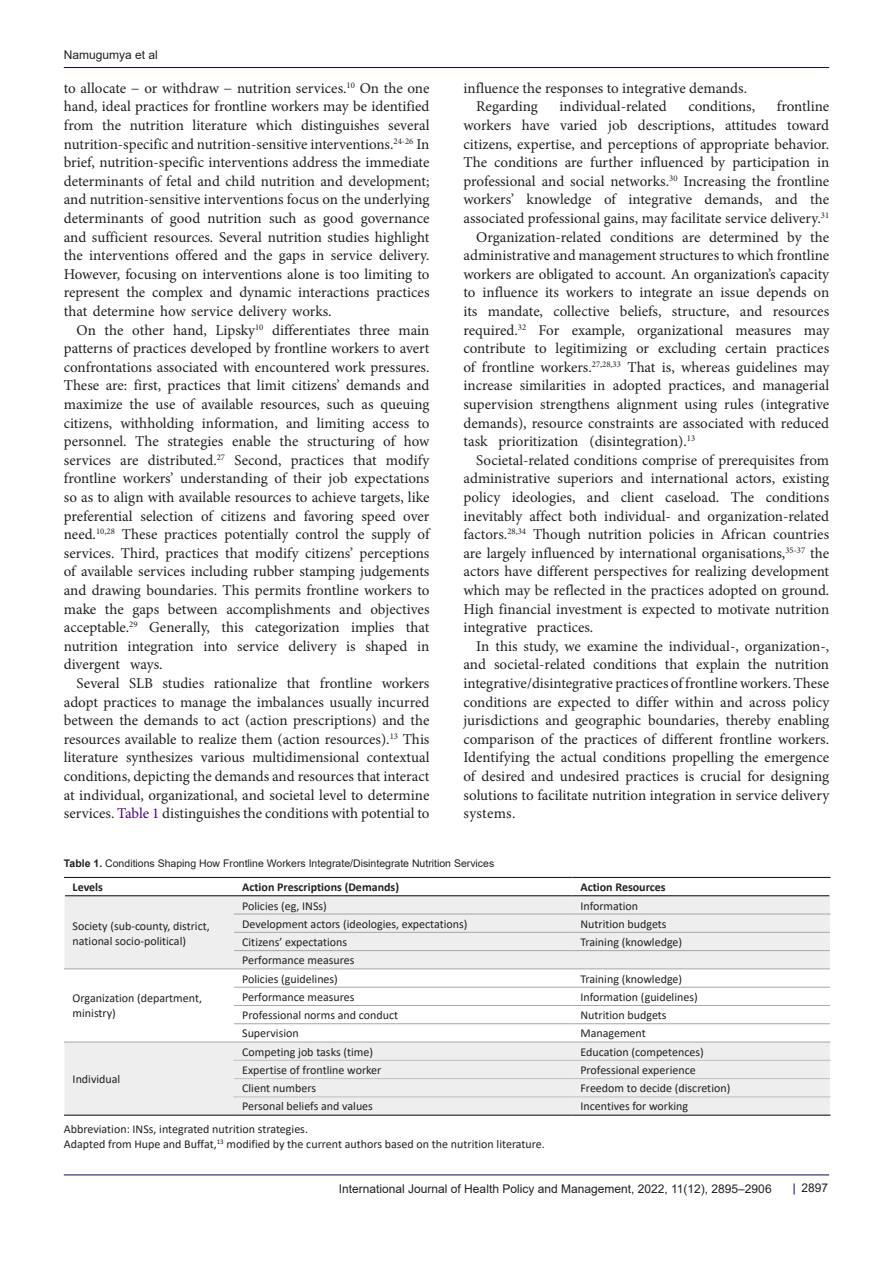
<style>
.page{position:relative;width:893px;height:1263px;background:#fff}
.page>*{position:absolute;margin:0;border:0;box-sizing:border-box;transform-origin:0 0}
.t1{font:15px/18.6px "Minion Pro";color:#231f20;text-align:justify}
.t2{font:12px/15px "Calibri";color:#231f20}
.t3{font:12px "Arial";color:#231f20}
.t4{font:700 12px "Calibri";color:#231f20}
.t5{font:10.5px "Arial";color:#231f20}
.s1{color:#4b0082}
.s2{font-weight:700}
</style>
<div class="page">
<hr style="left:64px;top:67px;width:765px;height:1px;background:#190066">
<hr style="left:64px;top:1175px;width:765px;height:1px;background:#190066">
<svg style="left:65px;top:896px;width:765px;height:218px;fill:#eee"></svg>
<hr style="left:64px;top:877px;width:170px;height:1px;background:#231f20">
<hr style="left:234px;top:877px;width:338px;height:1px;background:#231f20">
<hr style="left:572px;top:877px;width:258px;height:1px;background:#231f20">
<hr style="left:65px;top:895px;width:169px;height:1px;background:#231f20">
<hr style="left:234px;top:895px;width:338px;height:1px;background:#231f20">
<hr style="left:572px;top:895px;width:257px;height:1px;background:#231f20">
<hr style="left:64px;top:1114px;width:170px;height:2px;background:#231f20">
<hr style="left:234px;top:1114px;width:338px;height:2px;background:#231f20">
<hr style="left:572px;top:1114px;width:258px;height:2px;background:#231f20">
<hr style="left:233px;top:914px;width:339px;height:1px;background:#a6a6a6">
<hr style="left:572px;top:914px;width:258px;height:1px;background:#a6a6a6">
<hr style="left:234px;top:932px;width:338px;height:1px;background:#a6a6a6">
<hr style="left:572px;top:932px;width:258px;height:1px;background:#a6a6a6">
<hr style="left:234px;top:950px;width:338px;height:1px;background:#a6a6a6">
<hr style="left:572px;top:950px;width:258px;height:1px;background:#a6a6a6">
<hr style="left:64px;top:969px;width:170px;height:1px;background:#a6a6a6">
<hr style="left:234px;top:969px;width:338px;height:1px;background:#a6a6a6">
<hr style="left:572px;top:969px;width:258px;height:1px;background:#a6a6a6">
<hr style="left:234px;top:987px;width:338px;height:1px;background:#a6a6a6">
<hr style="left:572px;top:987px;width:258px;height:1px;background:#a6a6a6">
<hr style="left:234px;top:1005px;width:338px;height:1px;background:#a6a6a6">
<hr style="left:572px;top:1005px;width:258px;height:1px;background:#a6a6a6">
<hr style="left:234px;top:1023px;width:338px;height:1px;background:#a6a6a6">
<hr style="left:572px;top:1023px;width:258px;height:1px;background:#a6a6a6">
<hr style="left:64px;top:1042px;width:170px;height:1px;background:#a6a6a6">
<hr style="left:234px;top:1042px;width:338px;height:1px;background:#a6a6a6">
<hr style="left:572px;top:1042px;width:258px;height:1px;background:#a6a6a6">
<hr style="left:233px;top:1060px;width:339px;height:1px;background:#bfbfbf">
<hr style="left:572px;top:1060px;width:258px;height:1px;background:#bfbfbf">
<hr style="left:234px;top:1078px;width:338px;height:1px;background:#bfbfbf">
<hr style="left:572px;top:1078px;width:258px;height:1px;background:#bfbfbf">
<hr style="left:233px;top:1097px;width:339px;height:1px;background:#bfbfbf">
<hr style="left:572px;top:1097px;width:258px;height:1px;background:#bfbfbf">
<p class="t3" style="left:64px;top:46px;width:96px">Namugumya et al</p>
<p class="t1" style="left:64px;top:79px;width:367px">to allocate − or withdraw − nutrition services.<sup>10</sup> On the one hand, ideal practices for frontline workers may be identified from the nutrition literature which distinguishes several nutrition-specific and nutrition-sensitive interventions.<sup>24-26</sup> In brief, nutrition-specific interventions address the immediate determinants of fetal and child nutrition and development; and nutrition-sensitive interventions focus on the underlying determinants of good nutrition such as good governance and sufficient resources. Several nutrition studies highlight the interventions offered and the gaps in service delivery.<br>However, focusing on interventions alone is too limiting to represent the complex and dynamic interactions practices that determine how service delivery works.</p>
<p class="t1" style="left:64px;top:321px;width:367px;text-indent:13px">On the other hand, Lipsky<sup>10</sup> differentiates three main patterns of practices developed by frontline workers to avert confrontations associated with encountered work pressures.<br>These are: first, practices that limit citizens’ demands and maximize the use of available resources, such as queuing citizens, withholding information, and limiting access to personnel. The strategies enable the structuring of how services are distributed.<sup>27</sup> Second, practices that modify frontline workers’ understanding of their job expectations so as to align with available resources to achieve targets, like preferential selection of citizens and favoring speed over need.<sup>10,28</sup> These practices potentially control the supply of services. Third, practices that modify citizens’ perceptions of available services including rubber stamping judgements and drawing boundaries. This permits frontline workers to make the gaps between accomplishments and objectives acceptable.<sup>29</sup> Generally, this categorization implies that nutrition integration into service delivery is shaped in divergent ways.</p>
<p class="t1" style="left:64px;top:674px;width:367px;text-indent:13px">Several SLB studies rationalize that frontline workers adopt practices to manage the imbalances usually incurred between the demands to act (action prescriptions) and the resources available to realize them (action resources).<sup>13</sup> This literature synthesizes various multidimensional contextual conditions, depicting the demands and resources that interact at individual, organizational, and societal level to determine services. <span class="s1">Table 1</span> distinguishes the conditions with potential to</p>
<p class="t1" style="left:463px;top:79px;width:285px">influence the responses to integrative demands.</p>
<p class="t1" style="left:476px;top:97px;width:63px">Regarding</p>
<p class="t1" style="left:559px;top:97px;width:109px">individual-related</p>
<p class="t1" style="left:688px;top:97px;width:68px">conditions,</p>
<p class="t1" style="left:463px;top:97px;width:367px;text-indent:313px">frontline workers have varied job descriptions, attitudes toward citizens, expertise, and perceptions of appropriate behavior.<br>The conditions are further influenced by participation in professional and social networks.<sup>30</sup> Increasing the frontline workers’ knowledge of integrative demands, and the associated professional gains, may facilitate service delivery.<sup>31</sup></p>
<p class="t1" style="left:463px;top:228px;width:367px;text-indent:13px">Organization-related conditions are determined by the administrative and management structures to which frontline workers are obligated to account. An organization’s capacity to influence its workers to integrate an issue depends on its mandate, collective beliefs, structure, and resources required.<sup>32</sup> For example, organizational measures may contribute to legitimizing or excluding certain practices of frontline workers.<sup>27,28,33</sup> That is, whereas guidelines may increase similarities in adopted practices, and managerial supervision strengthens alignment using rules (integrative demands), resource constraints are associated with reduced task prioritization (disintegration).<sup>13</sup></p>
<p class="t1" style="left:463px;top:451px;width:367px;text-indent:13px">Societal-related conditions comprise of prerequisites from administrative superiors and international actors, existing policy ideologies, and client caseload. The conditions inevitably affect both individual- and organization-related factors.<sup>28,34</sup> Though nutrition policies in African countries are largely influenced by international organisations,<sup>35-37</sup> the actors have different perspectives for realizing development which may be reflected in the practices adopted on ground.<br>High financial investment is expected to motivate nutrition integrative practices.</p>
<p class="t1" style="left:463px;top:637px;width:367px;text-indent:13px">In this study, we examine the individual-, organization-, and societal-related conditions that explain the nutrition integrative/disintegrative practices of frontline workers. These conditions are expected to differ within and across policy jurisdictions and geographic boundaries, thereby enabling comparison of the practices of different frontline workers.<br>Identifying the actual conditions propelling the emergence of desired and undesired practices is crucial for designing solutions to facilitate nutrition integration in service delivery systems.</p>
<p class="t5" style="left:64px;top:856px;width:432px"><span class="s2">Table 1.</span> Conditions Shaping How Frontline Workers Integrate/Disintegrate Nutrition Services</p>
<p class="t4" style="left:73px;top:879px;width:32px">Levels</p>
<p class="t4" style="left:242px;top:879px;width:158px">Action Prescriptions (Demands)</p>
<p class="t4" style="left:580px;top:879px;width:87px">Action Resources</p>
<p class="t2" style="left:73px;top:918px;width:139px">Society (sub-county, district, national socio-political)</p>
<p class="t2" style="left:242px;top:898px;width:86px">Policies (eg, INSs)</p>
<p class="t2" style="left:580px;top:898px;width:59px">Information</p>
<p class="t2" style="left:242px;top:916px;width:227px">Development actors (ideologies, expectations)</p>
<p class="t2" style="left:580px;top:916px;width:88px">Nutrition budgets</p>
<p class="t2" style="left:242px;top:934px;width:107px">Citizens’ expectations</p>
<p class="t2" style="left:580px;top:934px;width:103px">Training (knowledge)</p>
<p class="t2" style="left:242px;top:952px;width:114px">Performance measures</p>
<p class="t2" style="left:73px;top:991px;width:131px">Organization (department, ministry)</p>
<p class="t2" style="left:242px;top:971px;width:97px">Policies (guidelines)</p>
<p class="t2" style="left:580px;top:971px;width:103px">Training (knowledge)</p>
<p class="t2" style="left:242px;top:989px;width:114px">Performance measures</p>
<p class="t2" style="left:580px;top:989px;width:119px">Information (guidelines)</p>
<p class="t2" style="left:242px;top:1007px;width:158px">Professional norms and conduct</p>
<p class="t2" style="left:580px;top:1007px;width:88px">Nutrition budgets</p>
<p class="t2" style="left:242px;top:1025px;width:58px">Supervision</p>
<p class="t2" style="left:580px;top:1025px;width:67px">Management</p>
<p class="t2" style="left:242px;top:1044px;width:132px">Competing job tasks (time)</p>
<p class="t2" style="left:580px;top:1044px;width:125px">Education (competences)</p>
<p class="t2" style="left:242px;top:1062px;width:141px">Expertise of frontline worker</p>
<p class="t2" style="left:580px;top:1062px;width:117px">Professional experience</p>
<p class="t2" style="left:242px;top:1080px;width:75px">Client numbers</p>
<p class="t2" style="left:580px;top:1080px;width:151px">Freedom to decide (discretion)</p>
<p class="t2" style="left:242px;top:1098px;width:132px">Personal beliefs and values</p>
<p class="t2" style="left:580px;top:1098px;width:109px">Incentives for working</p>
<p class="t2" style="left:64px;top:1121px;width:246px">Abbreviation: INSs, integrated nutrition strategies.</p>
<p class="t2" style="left:64px;top:1136px;width:482px">Adapted from Hupe and Buffat,<sup>13</sup> modified by the current authors based on the nutrition literature.</p>
<p class="t2" style="left:73px;top:1071px;width:49px">Individual</p>
<p class="t3" style="left:339px;top:1180px;width:434px">International Journal of Health Policy and Management, 2022, 11(12), 2895–2906</p>
<p class="t3" style="left:801px;top:1180px;width:28px">2897</p>
</div>
